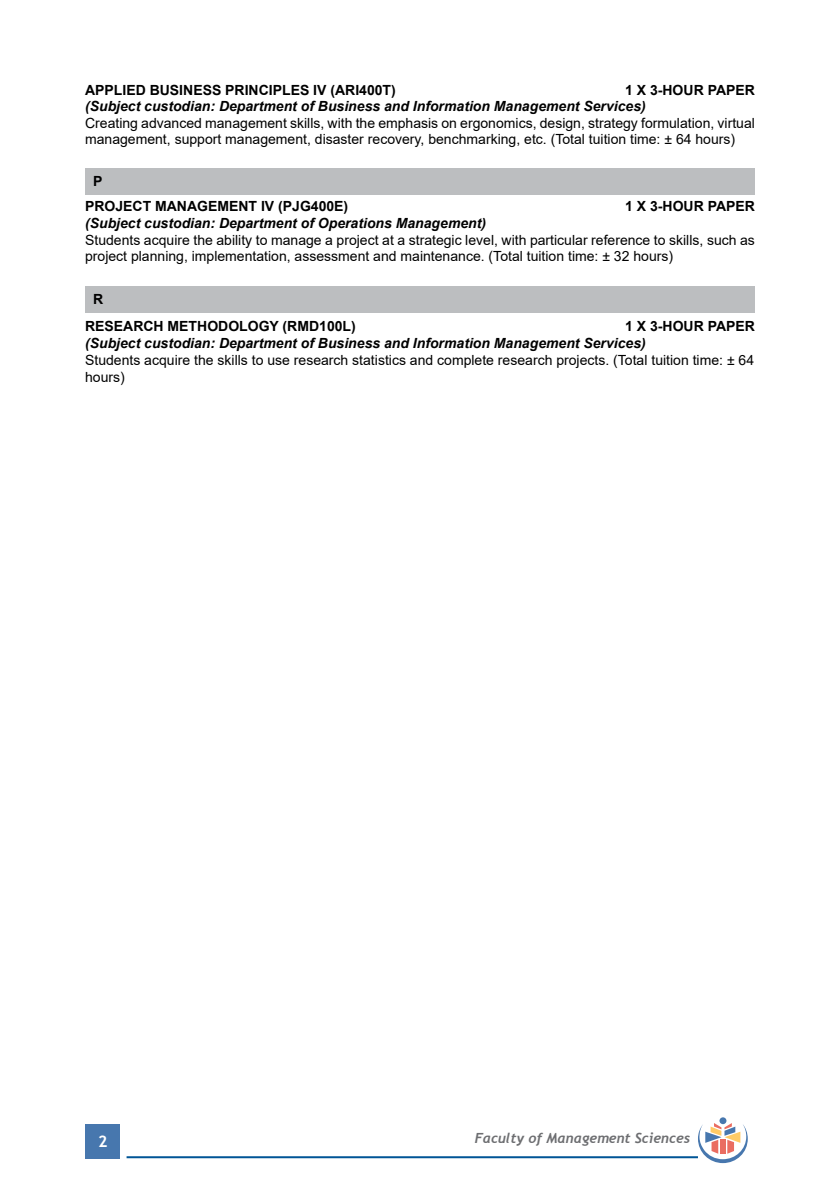
<style>
.page{position:relative;width:840px;height:1191px;background:#fff}
.page>*{position:absolute;margin:0;border:0;box-sizing:border-box;transform-origin:0 0}
.t1{font:700 16px "Trebuchet MS";color:#fff}
.t2{font:14px/16.8px "Arial";color:#000}
.t3{font:italic 700 14px "Arial";color:#000}
.t4{font:700 14px/24.8px "Arial";color:#000}
.t5{font:italic 700 14px "Trebuchet";color:#6d6e71}
</style>
<div class="page">
<div style="left:86px;top:1124px;width:34px;height:34px;background:#4777ae"></div>
<hr style="left:126px;top:1156px;width:571px;height:2px;background:#005596">
<div style="left:719px;top:1117px;width:7px;height:7px;background:#4777ae;border-radius:50%"></div>
<svg style="left:697px;top:1123px;width:50px;height:40px"></svg>
<div style="left:85px;top:168px;width:669px;height:26px;background:#bcbec0"></div>
<div style="left:85px;top:286px;width:669px;height:26px;background:#bcbec0"></div>
<p class="t4" style="left:85px;top:78px;width:312px">APPLIED BUSINESS PRINCIPLES IV (ARI400T)</p>
<p class="t4" style="left:624px;top:78px;width:131px">1 X 3-HOUR PAPER</p>
<p class="t3" style="left:85px;top:97px;width:562px">(Subject custodian: Department of Business and Information Management Services)</p>
<p class="t2" style="left:85px;top:114px;width:671px">Creating advanced management skills, with the emphasis on ergonomics, design, strategy formulation, virtual management, support management, disaster recovery, benchmarking, etc. (Total tuition time: ± 64 hours)</p>
<p class="t4" style="left:85px;top:169px;width:264px;text-indent:8px">P<br>PROJECT MANAGEMENT IV (PJG400E)</p>
<p class="t4" style="left:624px;top:194px;width:131px">1 X 3-HOUR PAPER</p>
<p class="t3" style="left:85px;top:214px;width:402px">(Subject custodian: Department of Operations Management)</p>
<p class="t2" style="left:85px;top:231px;width:671px">Students acquire the ability to manage a project at a strategic level, with particular reference to skills, such as project planning, implementation, assessment and maintenance. (Total tuition time: ± 32 hours)</p>
<p class="t4" style="left:85px;top:286px;width:272px;line-height:26.8px;text-indent:8px">R<br>RESEARCH METHODOLOGY (RMD100L)</p>
<p class="t4" style="left:624px;top:314px;width:131px">1 X 3-HOUR PAPER</p>
<p class="t3" style="left:85px;top:334px;width:562px">(Subject custodian: Department of Business and Information Management Services)</p>
<p class="t2" style="left:85px;top:351px;width:670px">Students acquire the skills to use research statistics and complete research projects. (Total tuition time: ± 64 hours)</p>
<p class="t1" style="left:98px;top:1131px;width:11px">2</p>
<p class="t5" style="left:474px;top:1129px;width:217px">Faculty of Management Sciences</p>
</div>
